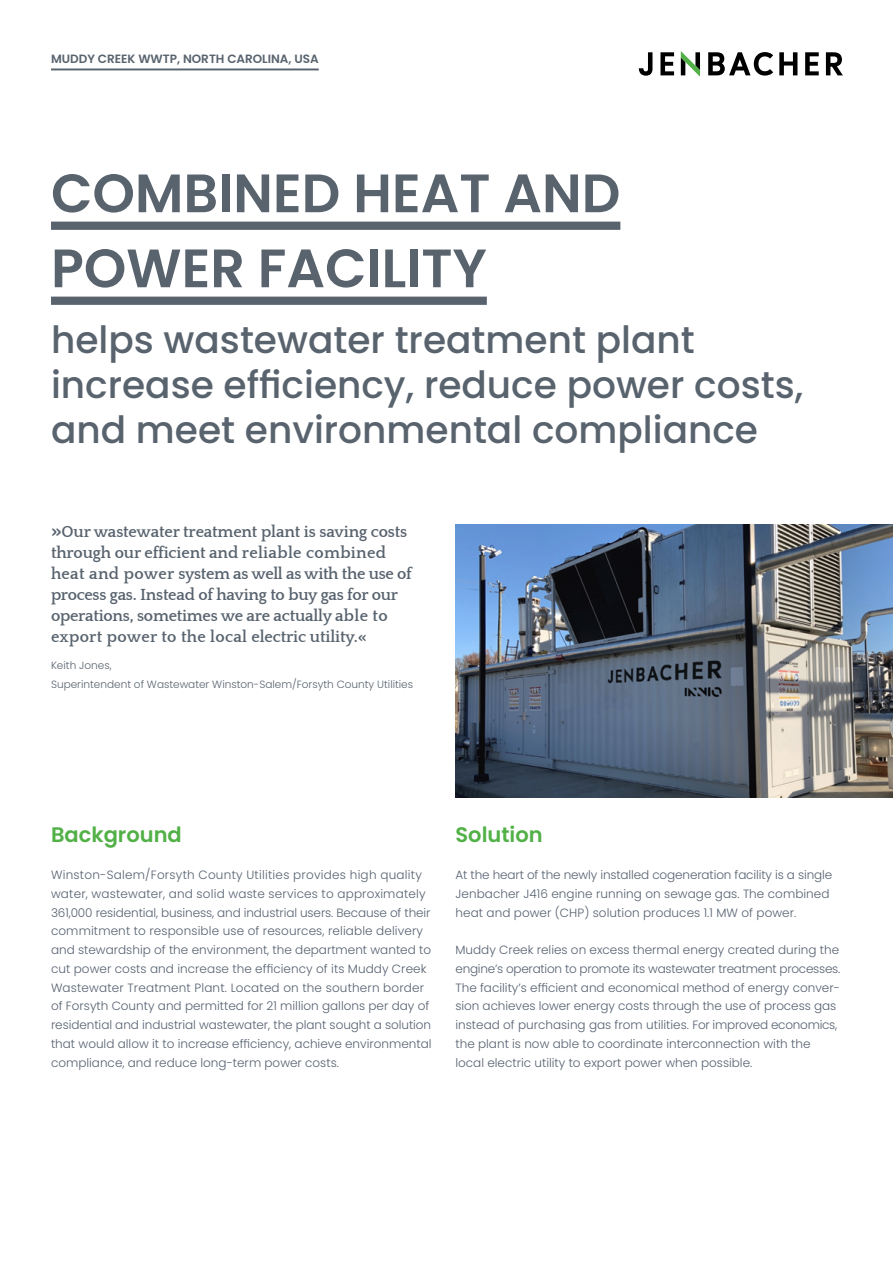
<style>
.page{position:relative;width:893px;height:1263px;background:#fff}
.page>*{position:absolute;margin:0;border:0;box-sizing:border-box;transform-origin:0 0}
.t1{font:600 54px/75px "Poppins";color:#58636e}
.t2{font:500 37.5px/45px "Poppins";color:#58636e}
.t3{font:600 21px "Poppins";color:#51b046}
.t4{font:700 16.5px/21.1px "Quattrocento";letter-spacing:-.01em;color:#58636e}
.t5{font:300 12px/18.8px "Poppins";color:#566170}
.t6{font:600 12px "Poppins";color:#58636e}
.t7{font:300 10.5px/18.8px "Poppins";color:#58636e}
.s1{font-family:"IBM Plex Mono";font-weight:500;font-size:18px}
.s2{font-family:"IBM Plex Mono";font-weight:500;font-size:15px}
.s3{color:#58636e}
</style>
<div class="page">
<hr style="left:51px;top:68px;width:268px;height:2px;background:#58636e">
<div style="left:51px;top:222px;width:569px;height:8px;background:#58636e"></div>
<div style="left:51px;top:297px;width:436px;height:8px;background:#58636e"></div>
<img style="left:455px;top:524px;width:438px;height:273px">
<svg style="left:708px;top:52px;width:65px;height:24px"></svg>
<svg style="left:779px;top:52px;width:18px;height:23px"></svg>
<svg style="left:805px;top:52px;width:14px;height:23px"></svg>
<svg style="left:826px;top:52px;width:17px;height:23px"></svg>
<svg style="left:660px;top:52px;width:14px;height:23px"></svg>
<svg style="left:639px;top:52px;width:13px;height:24px"></svg>
<svg style="left:681px;top:51px;width:19px;height:26px"></svg>
<p class="t6" style="left:51px;top:52px;width:269px">MUDDY CREEK WWTP, NORTH CAROLINA, USA</p>
<h1 class="t1" style="left:51px;top:156px;width:571px">COMBINED HEAT AND<br>POWER FACILITY</h1>
<h2 class="t2" style="left:51px;top:318px;width:754px">helps wastewater treatment plant increase efficiency, reduce power costs, and meet environmental compliance</h2>
<p class="t4" style="left:51px;top:521px;width:362px"><span class="s1">»</span>Our wastewater treatment plant is saving costs through our efficient and reliable combined heat and power system as well as with the use of process gas. Instead of having to buy gas for our operations, sometimes we are actually able to export power to the local electric utility.<span class="s2">«</span></p>
<p class="t7" style="left:51px;top:656px;width:364px">Keith Jones,<br>Superintendent of Wastewater Winston-Salem/Forsyth County Utilities</p>
<h3 class="t3" style="left:51px;top:822px;width:132px">Background</h3>
<p class="t5" style="left:51px;top:865px;width:382px">Winston-Salem/Forsyth County Utilities provides high quality water, wastewater, and solid waste services to approximately 361,000 residential, business, and industrial users. Because of their commitment to responsible use of resources, reliable delivery and stewardship of the environment, the department wanted to cut power costs and <span class="s3">increase</span> the efficiency of its Muddy Creek Wastewater Treatment Plant. Located on the southern border of Forsyth County and permitted for 21 million gallons per day of residential and industrial wastewater, the plant sought a solution that would allow it to increase efficiency, achieve environmental compliance, and reduce long-term power costs.</p>
<h3 class="t3" style="left:455px;top:822px;width:89px">Solution</h3>
<p class="t5" style="left:455px;top:865px;width:378px">At the heart of the newly installed cogeneration facility is a single<br>Jenbacher J416 engine running on sewage gas. The combined heat and power (CHP) solution produces 1.1 MW of power.</p>
<p class="t5" style="left:455px;top:940px;width:386px">Muddy Creek relies on excess thermal energy created during the engine’s operation to promote its wastewater treatment processes.<br>The facility’s efficient and economical method of energy conver&shy;sion achieves lower energy costs through the use of process gas instead of purchasing gas from utilities. For improved economics, the plant is now able to coordinate interconnection with the local electric utility to export power when possible.</p>
</div>
